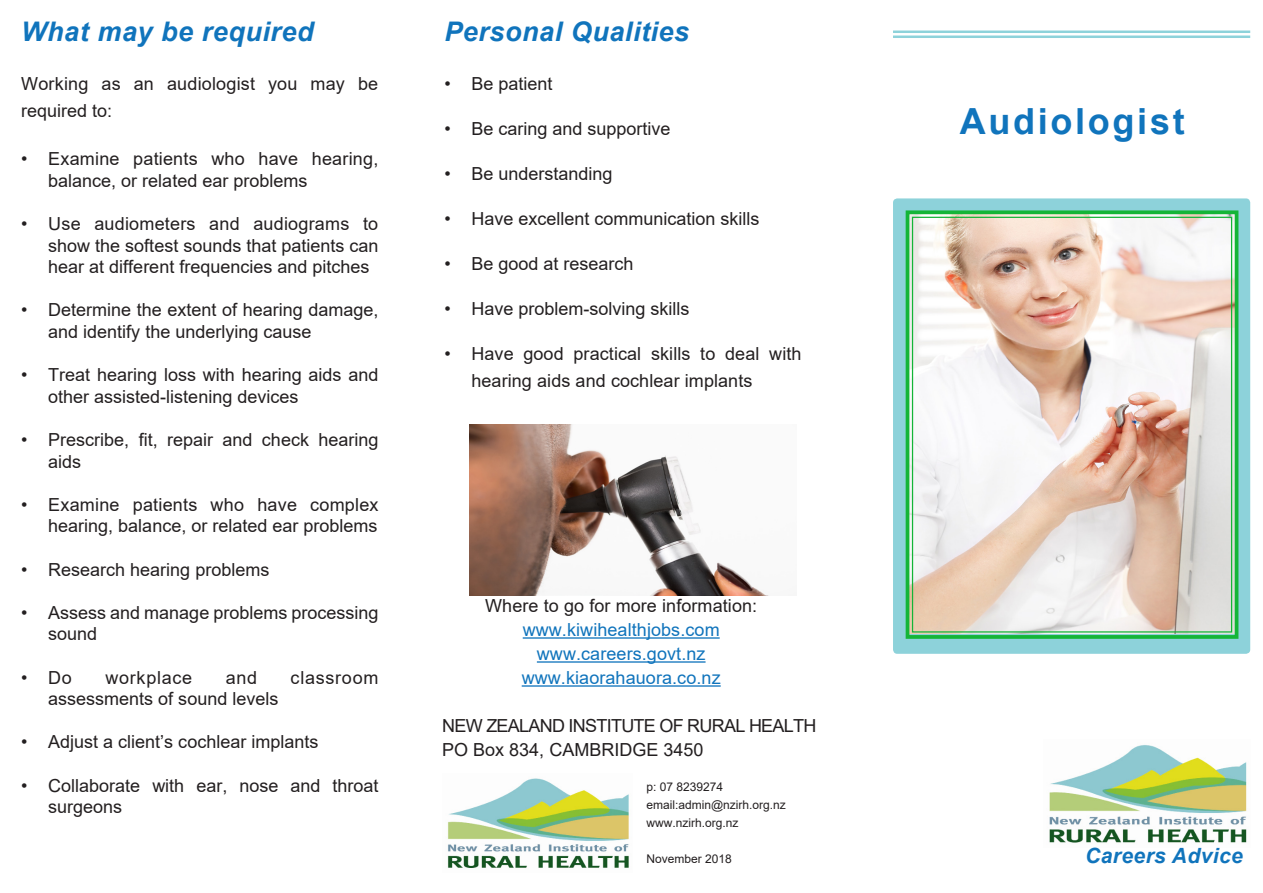
<style>
.page{position:relative;width:1263px;height:893px;background:#fff}
.page>*{position:absolute;margin:0;border:0;box-sizing:border-box;transform-origin:0 0}
.t1{font:700 36px "Arial";letter-spacing:.075em;color:#1074bc}
.Heading_2{font:italic 700 27px "Arial";letter-spacing:.02em;color:#1074bc}
.Heading_2-2{font:italic 700 21px "Arial";letter-spacing:.02em;color:#1074bc}
.Body_small{font:18px/21.6px "Arial";color:#231f20}
.Body_small_hyperlink{font:18px "Arial";letter-spacing:.005em;color:#1074bc}
.Body_small-2{font:18px "Arial";letter-spacing:-.04em;color:#231f20}
.Body_small-3{font:18px "Arial";letter-spacing:.04em;color:#231f20}
.small_black{font:12px "Arial";color:#231f20}
</style>
<div class="page">
<div style="left:893px;top:198px;width:357px;height:456px;background:#8dd2da;border-radius:4px"></div>
<img style="left:1049px;top:745px;width:198px;height:98px">
<img style="left:447px;top:778px;width:182px;height:90px">
<hr style="left:523px;top:637px;width:197px;height:2px;background:#1074bc">
<hr style="left:537px;top:661px;width:168px;height:2px;background:#1074bc">
<hr style="left:522px;top:685px;width:199px;height:2px;background:#1074bc">
<hr style="left:893px;top:31px;width:357px;height:2px;background:#8dd2da">
<hr style="left:893px;top:36px;width:357px;height:2px;background:#8dd2da">
<svg style="left:905px;top:210px;width:334px;height:429px;background:#e1d7cb"></svg>
<div style="left:912px;top:217px;width:320px;height:416px;border:1px solid #14b537"></div>
<img style="left:469px;top:425px;width:296px;height:170px">
<p class="Heading_2" style="left:21px;top:13px;width:294px">What may be required</p>
<p class="Body_small" style="left:21px;top:70px;width:358px;line-height:27px">Working as an audiologist you may be required to:</p>
<p class="Body_small" style="left:48px;top:148px;width:332px;text-indent:-27px">• Examine patients who have hearing, balance, or related ear problems</p>
<p class="Body_small" style="left:48px;top:213px;width:332px;text-align:justify;text-indent:-27px">• Use audiometers and audiograms to show the softest sounds that patients can hear at different frequencies and pitches</p>
<p class="Body_small" style="left:48px;top:299px;width:332px;text-indent:-27px">• Determine the extent of hearing damage, and identify the underlying cause</p>
<p class="Body_small" style="left:48px;top:364px;width:332px;text-indent:-27px">• Treat hearing loss with hearing aids and other assisted-listening devices</p>
<p class="Body_small" style="left:48px;top:429px;width:332px;text-indent:-27px">• Prescribe, fit, repair and check hearing aids</p>
<p class="Body_small" style="left:21px;top:493px;width:359px;text-align:right">• Examine patients who have complex hearing, balance, or related ear problems</p>
<p class="Body_small" style="left:21px;top:558px;width:250px">• Research hearing problems</p>
<p class="Body_small" style="left:48px;top:601px;width:332px;text-indent:-27px">• Assess and manage problems processing sound</p>
<p class="Body_small" style="left:21px;top:666px;width:52px">• Do</p>
<p class="Body_small-3" style="left:105px;top:665px;width:88px">workplace</p>
<p class="Body_small" style="left:226px;top:666px;width:33px">and</p>
<p class="Body_small-3" style="left:291px;top:665px;width:89px">classroom</p>
<p class="Body_small" style="left:48px;top:688px;width:232px">assessments of sound levels</p>
<p class="Body_small" style="left:21px;top:731px;width:299px">• Adjust a client’s cochlear implants</p>
<p class="Body_small" style="left:48px;top:774px;width:332px;text-indent:-27px">• Collaborate with ear, nose and throat surgeons</p>
<p class="Heading_2" style="left:444px;top:13px;width:246px">Personal Qualities</p>
<p class="Body_small" style="left:444px;top:72px;width:110px">• Be patient</p>
<p class="Body_small" style="left:444px;top:117px;width:228px">• Be caring and supportive</p>
<p class="Body_small" style="left:444px;top:162px;width:170px">• Be understanding</p>
<p class="Body_small" style="left:444px;top:207px;width:317px">• Have excellent communication skills</p>
<p class="Body_small" style="left:444px;top:252px;width:191px">• Be good at research</p>
<p class="Body_small" style="left:444px;top:297px;width:247px">• Have problem-solving skills</p>
<p class="Body_small" style="left:471px;top:340px;width:332px;line-height:27px;text-indent:-27px">• Have good practical skills to deal with hearing aids and cochlear implants</p>
<p class="Body_small" style="left:485px;top:595px;width:273px">Where to go for more information:</p>
<p class="Body_small_hyperlink" style="left:523px;top:617px;width:198px">www.kiwihealthjobs.com</p>
<p class="Body_small_hyperlink" style="left:537px;top:641px;width:170px">www.careers.govt.nz</p>
<p class="Body_small_hyperlink" style="left:522px;top:665px;width:200px">www.kiaorahauora.co.nz</p>
<p class="Body_small-2" style="left:442px;top:713px;width:376px">NEW ZEALAND INSTITUTE OF RURAL HEALTH</p>
<p class="Body_small" style="left:442px;top:739px;width:263px">PO Box 834, CAMBRIDGE 3450</p>
<p class="small_black" style="left:646px;top:779px;width:78px">p: 07 8239274</p>
<p class="small_black" style="left:646px;top:797px;width:141px">email:admin@nzirh.org.nz</p>
<p class="small_black" style="left:646px;top:815px;width:94px">www.nzirh.org.nz</p>
<p class="small_black" style="left:646px;top:851px;width:87px">November 2018</p>
<p class="t1" style="left:960px;top:96px;width:226px">Audiologist</p>
<p class="Heading_2-2" style="left:1085px;top:842px;width:159px">Careers Advice</p>
</div>
